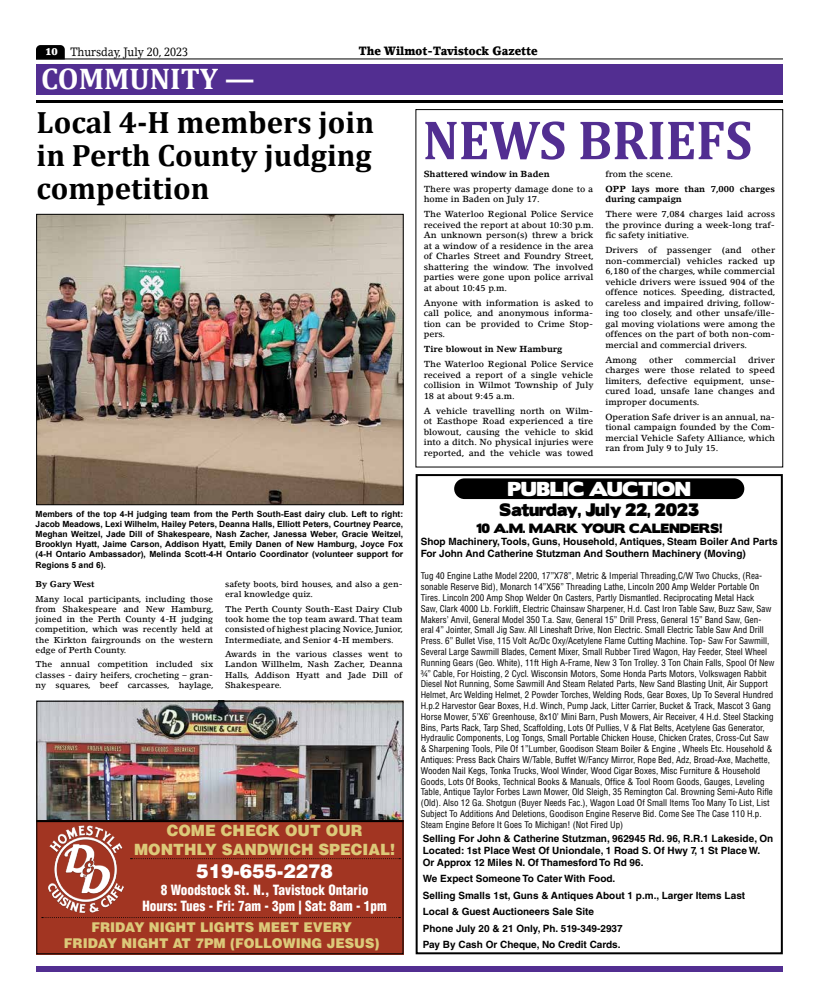
<style>
.page{position:relative;width:819px;height:1008px;background:#fff}
.page>*{position:absolute;margin:0;border:0;box-sizing:border-box;transform-origin:0 0}
.t1{font:700 55.9px "Cambria";color:#522e91;scale:.94 1}
.t2{font:700 31px/33px "Cambria";color:#000;text-align:justify}
.t3{font:700 30px "Cambria";color:#fff}
.t4{font:900 19.3px "Helvetica LT Std";color:#fff}
.t5{font:18px "Boris Black Bloxx";color:#fff}
.t6{font:16px "Boris Black Bloxx";color:#000}
.t7{font:900 15.5px/18.6px "Helvetica LT Std";color:#dcc979;text-align:center}
.t8{font:900 condensed 13.8px/16.5px "Helvetica LT Std";color:#fff;text-align:center}
.t9{font:900 13.5px/16.2px "Helvetica LT Std";color:#dcc979;text-align:center}
.t10{font:900 12px "Lino Letter Std";color:#000;scale:.9 1}
.t11{font:12px "Boris Black Bloxx";color:#000}
.t12{font:12px "Lino Letter Std";color:#000;scale:.9 1}
.t13{font:700 10px/16.5px "Helvetica LT Std";color:#000}
.t14{font:condensed 9px/10.8px "Helvetica LT Std";color:#000}
.t15{font:500 8.8px/10.5px "Lino Letter Std";color:#000;text-align:justify}
.t16{font:700 8.8px/10.5px "Lino Letter Std";color:#000}
.t17{font:500 8.5px/10.2px "Lino Letter Std";color:#000;text-align:justify}
.t18{font:700 8.5px/10.2px "Arial";color:#000;text-align:justify}
.t19{font:700 8.5px "Lino Letter Std";color:#000}
.s1{font-weight:900;font-size:10px;color:#fff}
</style>
<div class="page">
<svg style="left:36px;top:45px;width:29px;height:13px"></svg>
<hr style="left:36px;top:58px;width:747px;height:1px;background:#000">
<div style="left:36px;top:966px;width:747px;height:6px;background:#522e91"></div>
<div style="left:36px;top:64px;width:747px;height:31px;background:#522e91"></div>
<hr style="left:36px;top:100px;width:747px;height:3px;background:#000">
<div style="left:454px;top:478px;width:290px;height:21px;background:#000;border-radius:10px"></div>
<div style="left:416px;top:474px;width:367px;height:480px;border:2px solid #000"></div>
<img style="left:38px;top:703px;width:363px;height:117px">
<div style="left:36px;top:820px;width:367px;height:134px;background:#a23522"></div>
<img style="left:49px;top:825px;width:75px;height:88px">
<div style="left:36px;top:701px;width:367px;height:253px;border:1px solid #000"></div>
<hr style="left:36px;top:820px;width:367px;height:2px;background:#000">
<svg style="left:131px;top:858px;width:269px;height:1px"></svg>
<svg style="left:42px;top:917px;width:358px;height:1px"></svg>
<img style="left:38px;top:216px;width:363px;height:287px">
<div style="left:36px;top:214px;width:367px;height:291px;border:1px solid #000"></div>
<h3 class="t12" style="left:45px;top:44px;width:161px"><span class="s1">10</span> Thursday, July 20, 2023</h3>
<h3 class="t10" style="left:359px;top:43px;width:201px">The Wilmot-Tavistock Gazette</h3>
<h3 class="t3" style="left:41px;top:58px;width:215px">COMMUNITY —</h3>
<h2 class="t2" style="left:37px;top:105px;width:339px">Local 4-H members join in Perth County judging competition</h2>
<p class="t18" style="left:36px;top:509px;width:369px">Members of the top 4-H judging team from the Perth South-East dairy club. Left to right:<br>Jacob Meadows, Lexi Wilhelm, Hailey Peters, Deanna Halls, Elliott Peters, Courtney Pearce, Meghan Weitzel, Jade Dill of Shakespeare, Nash Zacher, Janessa Weber, Gracie Weitzel, Brooklyn Hyatt, Jaime Carson, Addison Hyatt, Emily Danen of New Hamburg, Joyce Fox (4-H Ontario Ambassador), Melinda Scott-4-H Ontario Coordinator (volunteer support for Regions 5 and 6).</p>
<p class="t19" style="left:36px;top:579px;width:60px">By Gary West</p>
<p class="t17" style="left:36px;top:594px;width:179px">Many local participants, including those from Shakespeare and New Hamburg, joined in the Perth County 4-H judging competition, which was recently held at the Kirkton fairgrounds on the western edge of Perth County.</p>
<p class="t17" style="left:36px;top:659px;width:179px">The annual competition included six classes - dairy heifers, crocheting – gran&shy;ny squares, beef carcasses, haylage,</p>
<p class="t17" style="left:225px;top:579px;width:179px">safety boots, bird houses, and also a gen&shy;eral knowledge quiz.</p>
<p class="t17" style="left:225px;top:604px;width:179px">The Perth County South-East Dairy Club took home the top team award. That team consisted of highest placing Novice, Junior, Intermediate, and Senior 4-H members.</p>
<p class="t17" style="left:225px;top:649px;width:179px">Awards in the various classes went to Landon Willhelm, Nash Zacher, Deanna Halls, Addison Hyatt and Jade Dill of Shakespeare.</p>
<h3 class="t7" style="left:134px;top:821px;width:263px">COME CHECK OUT OUR<br>MONTHLY SANDWICH SPECIAL!</h3>
<h3 class="t4" style="left:196px;top:859px;width:138px">519-655-2278</h3>
<h3 class="t8" style="left:142px;top:881px;width:246px">8 Woodstock St. N., Tavistock Ontario<br>Hours: Tues - Fri: 7am - 3pm | Sat: 8am - 1pm</h3>
<h3 class="t9" style="left:64px;top:919px;width:317px">FRIDAY NIGHT LIGHTS MEET EVERY<br>FRIDAY NIGHT AT 7PM (FOLLOWING JESUS)</h3>
<h1 class="t1" style="left:423px;top:101px;width:352px">NEWS BRIEFS</h1>
<p class="t16" style="left:424px;top:169px;width:127px">Shattered window in Baden</p>
<p class="t15" style="left:424px;top:184px;width:171px">There was property damage done to a home in Baden on July 17.</p>
<p class="t15" style="left:424px;top:209px;width:172px">The Waterloo Regional Police Service received the report at about 10:30 p.m.<br>An unknown person(s) threw a brick at a window of a residence in the area of Charles Street and Foundry Street, shattering the window. The involved parties were gone upon police arrival at about 10:45 p.m.</p>
<p class="t15" style="left:424px;top:298px;width:171px">Anyone with information is asked to call police, and anonymous informa&shy;tion can be provided to Crime Stop&shy;pers.</p>
<p class="t16" style="left:424px;top:344px;width:140px">Tire blowout in New Hamburg</p>
<p class="t15" style="left:424px;top:359px;width:171px">The Waterloo Regional Police Service received a report of a single vehicle collision in Wilmot Township of July 18 at about 9:45 a.m.</p>
<p class="t15" style="left:424px;top:406px;width:171px">A vehicle travelling north on Wilm&shy;ot Easthope Road experienced a tire blowout, causing the vehicle to skid into a ditch. No physical injuries were reported, and the vehicle was towed</p>
<p class="t15" style="left:605px;top:169px;width:69px">from the scene.</p>
<p class="t16" style="left:605px;top:184px;width:171px">OPP lays more than 7,000 charges during campaign</p>
<p class="t15" style="left:605px;top:209px;width:171px">There were 7,084 charges laid across the province during a week-long traf&shy;fic safety initiative.</p>
<p class="t15" style="left:605px;top:245px;width:172px">Drivers of passenger (and other non-commercial) vehicles racked up 6,180 of the charges, while commercial vehicle drivers were issued 904 of the offence notices. Speeding, distracted, careless and impaired driving, follow&shy;ing too closely, and other unsafe/ille&shy;gal moving violations were among the offences on the part of both non-com&shy;mercial and commercial drivers.</p>
<p class="t15" style="left:605px;top:355px;width:33px">Among</p>
<p class="t15" style="left:649px;top:355px;width:25px">other</p>
<p class="t15" style="left:685px;top:355px;width:52px">commercial</p>
<p class="t15" style="left:605px;top:355px;width:171px;text-indent:143px">driver charges were those related to speed limiters, defective equipment, unse&shy;cured load, unsafe lane changes and improper documents.</p>
<p class="t15" style="left:605px;top:412px;width:171px">Operation Safe driver is an annual, na&shy;tional campaign founded by the Com&shy;mercial Vehicle Safety Alliance, which ran from July 9 to July 15.</p>
<h3 class="t5" style="left:508px;top:475px;width:185px">PUBLIC AUCTION</h3>
<h3 class="t6" style="left:500px;top:498px;width:201px">Saturday, July 22, 2023</h3>
<h3 class="t11" style="left:476px;top:520px;width:247px">10 A.M. MARK YOUR CALENDERS!</h3>
<p class="t13" style="left:421px;top:535px;width:359px;line-height:12px">Shop Machinery, Tools, Guns, Household, Antiques, Steam Boiler And Parts<br>For John And Catherine Stutzman And Southern Machinery (Moving)</p>
<p class="t14" style="left:421px;top:571px;width:355px">Tug 40 Engine Lathe Model 2200, 17”X78”, Metric &amp; Imperial Threading,C/W Two Chucks, (Rea&shy;sonable Reserve Bid), Monarch 14”X56” Threading Lathe, Lincoln 200 Amp Welder Portable On Tires. Lincoln 200 Amp Shop Welder On Casters, Partly Dismantled. Reciprocating Metal Hack<br>Saw, Clark 4000 Lb. Forklift, Electric Chainsaw Sharpener, H.d. Cast Iron Table Saw, Buzz Saw, Saw Makers’ Anvil, General Model 350 T.a. Saw, General 15” Drill Press, General 15” Band Saw, Gen&shy;eral 4” Jointer, Small Jig Saw. All Lineshaft Drive, Non Electric. Small Electric Table Saw And Drill Press. 6” Bullet Vise, 115 Volt Ac/Dc Oxy/Acetylene Flame Cutting Machine. Top- Saw For Sawmill, Several Large Sawmill Blades, Cement Mixer, Small Rubber Tired Wagon, Hay Feeder, Steel Wheel Running Gears (Geo. White), 11ft High A-Frame, New 3 Ton Trolley. 3 Ton Chain Falls, Spool Of New ¾” Cable, For Hoisting, 2 Cycl. Wisconsin Motors, Some Honda Parts Motors, Volkswagen Rabbit Diesel Not Running, Some Sawmill And Steam Related Parts, New Sand Blasting Unit, Air Support Helmet, Arc Welding Helmet, 2 Powder Torches, Welding Rods, Gear Boxes, Up To Several Hundred H.p.2 Harvestor Gear Boxes, H.d. Winch, Pump Jack, Litter Carrier, Bucket &amp; Track, Mascot 3 Gang Horse Mower, 5’X6’ Greenhouse, 8x10’ Mini Barn, Push Mowers, Air Receiver, 4 H.d. Steel Stacking Bins, Parts Rack, Tarp Shed, Scaffolding, Lots Of Pullies, V &amp; Flat Belts, Acetylene Gas Generator, Hydraulic Components, Log Tongs, Small Portable Chicken House, Chicken Crates, Cross-Cut Saw &amp; Sharpening Tools, Pile Of 1”Lumber, Goodison Steam Boiler &amp; Engine , Wheels Etc. Household &amp; Antiques: Press Back Chairs W/Table, Buffet W/Fancy Mirror, Rope Bed, Adz, Broad-Axe, Machette, Wooden Nail Kegs, Tonka Trucks, Wool Winder, Wood Cigar Boxes, Misc Furniture &amp; Household Goods, Lots Of Books, Technical Books &amp; Manuals, Office &amp; Tool Room Goods, Gauges, Leveling Table, Antique Taylor Forbes Lawn Mower, Old Sleigh, 35 Remington Cal. Browning Semi-Auto Rifle (Old). Also 12 Ga. Shotgun (Buyer Needs Fac.), Wagon Load Of Small Items Too Many To List, List Subject To Additions And Deletions, Goodison Engine Reserve Bid. Come See The Case 110 H.p.<br>Steam Engine Before It Goes To Michigan! (Not Fired Up)</p>
<p class="t13" style="left:423px;top:832px;width:352px;line-height:12px">Selling For John &amp; Catherine Stutzman, 962945 Rd. 96, R.R.1 Lakeside, On<br>Located: 1st Place West Of Uniondale, 1 Road S. Of Hwy 7, 1 St Place W.<br>Or Approx 12 Miles N. Of Thamesford To Rd 96.</p>
<p class="t13" style="left:423px;top:871px;width:324px">We Expect Someone To Cater With Food.<br>Selling Smalls 1st, Guns &amp; Antiques About 1 p.m., Larger Items Last Local &amp; Guest Auctioneers Sale Site<br>Phone July 20 &amp; 21 Only, Ph. 519-349-2937<br>Pay By Cash Or Cheque, No Credit Cards.</p>
</div>
